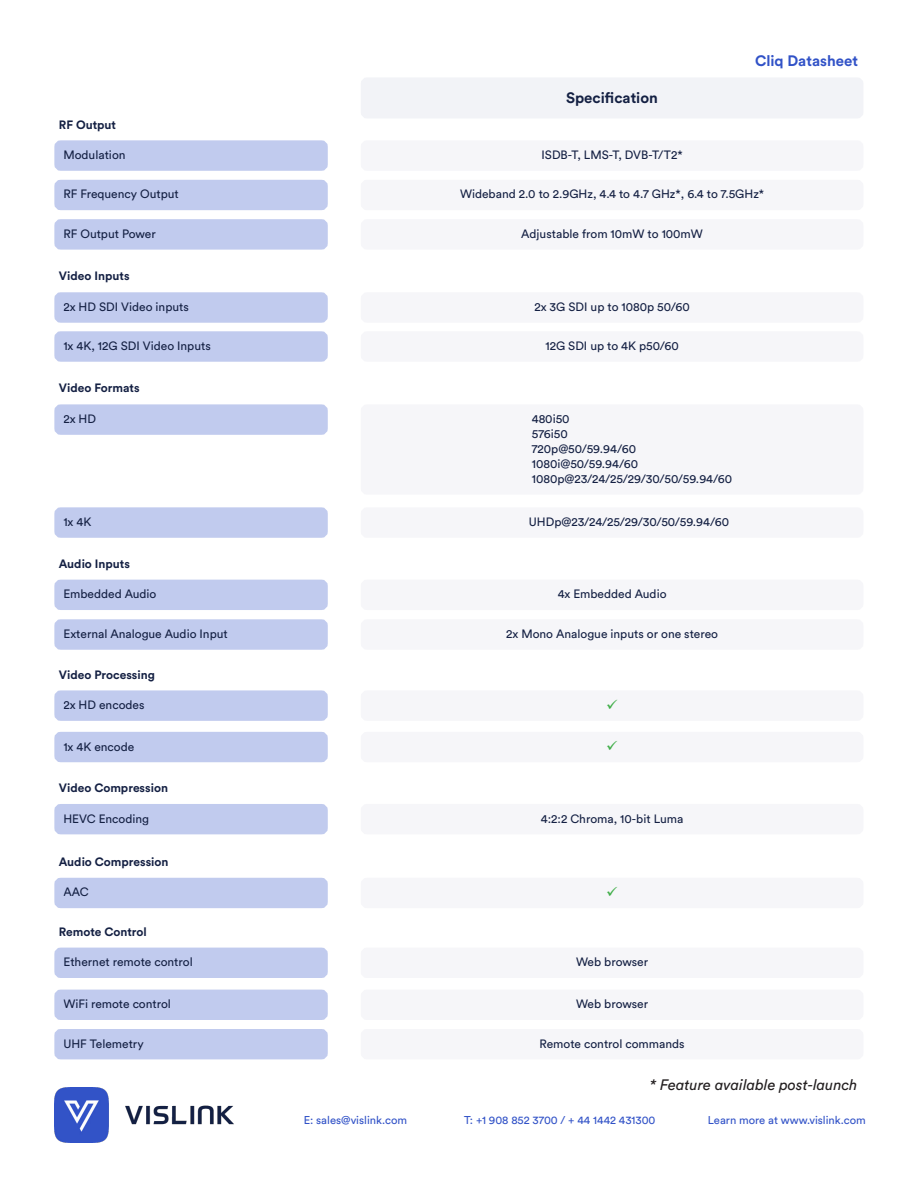
<style>
.page{position:relative;width:918px;height:1188px;background:#fff}
.page>*{position:absolute;margin:0;border:0;box-sizing:border-box;transform-origin:0 0}
.t1{font:italic 15px "Circular Std";color:#231f20}
.t2{font:700 15px "Circular Std";color:#3152c7}
.Subtitle{font:700 15px "Circular Std";color:#142043}
.Subtitle-2{font:12px "Circular Std";color:#142043}
.Subtitle-3{font:700 12px "Circular Std";color:#142043}
.t3{font:11.25px "Circular Std";color:#3152c7}
</style>
<div class="page">
<div style="left:715px;top:45px;width:152px;height:32px;border:9px solid #fff;border-radius:2px"></div>
<img style="left:54px;top:1087px;width:180px;height:55px">
<div style="left:59px;top:297px;width:264px;height:21px;background:#c1cbee;border-radius:2px"></div>
<div style="left:54px;top:292px;width:274px;height:31px;border:9px solid #c1cbee;border-radius:2px"></div>
<div style="left:59px;top:409px;width:264px;height:21px;background:#c1cbee;border-radius:2px"></div>
<div style="left:54px;top:404px;width:274px;height:31px;border:9px solid #c1cbee;border-radius:2px"></div>
<div style="left:59px;top:336px;width:264px;height:21px;background:#c1cbee;border-radius:2px"></div>
<div style="left:54px;top:331px;width:274px;height:31px;border:9px solid #c1cbee;border-radius:2px"></div>
<div style="left:59px;top:512px;width:264px;height:21px;background:#c1cbee;border-radius:2px"></div>
<div style="left:54px;top:507px;width:274px;height:31px;border:9px solid #c1cbee;border-radius:2px"></div>
<div style="left:59px;top:145px;width:264px;height:21px;background:#c1cbee;border-radius:2px"></div>
<div style="left:54px;top:140px;width:274px;height:31px;border:9px solid #c1cbee;border-radius:2px"></div>
<div style="left:59px;top:624px;width:264px;height:21px;background:#c1cbee;border-radius:2px"></div>
<div style="left:54px;top:619px;width:274px;height:31px;border:9px solid #c1cbee;border-radius:2px"></div>
<div style="left:59px;top:584px;width:264px;height:22px;background:#c1cbee;border-radius:2px"></div>
<div style="left:54px;top:580px;width:274px;height:30px;border:9px solid #c1cbee;border-radius:2px"></div>
<div style="left:59px;top:184px;width:264px;height:22px;background:#c1cbee;border-radius:2px"></div>
<div style="left:54px;top:180px;width:274px;height:30px;border:9px solid #c1cbee;border-radius:2px"></div>
<div style="left:59px;top:224px;width:264px;height:21px;background:#c1cbee;border-radius:2px"></div>
<div style="left:54px;top:219px;width:274px;height:31px;border:9px solid #c1cbee;border-radius:2px"></div>
<div style="left:59px;top:695px;width:264px;height:21px;background:#c1cbee;border-radius:2px"></div>
<div style="left:54px;top:690px;width:274px;height:31px;border:9px solid #c1cbee;border-radius:2px"></div>
<div style="left:59px;top:808px;width:264px;height:22px;background:#c1cbee;border-radius:2px"></div>
<div style="left:54px;top:804px;width:274px;height:30px;border:9px solid #c1cbee;border-radius:2px"></div>
<div style="left:59px;top:952px;width:264px;height:22px;background:#c1cbee;border-radius:2px"></div>
<div style="left:54px;top:948px;width:274px;height:30px;border:9px solid #c1cbee;border-radius:2px"></div>
<div style="left:59px;top:882px;width:264px;height:22px;background:#c1cbee;border-radius:2px"></div>
<div style="left:54px;top:878px;width:274px;height:30px;border:9px solid #c1cbee;border-radius:2px"></div>
<div style="left:59px;top:736px;width:264px;height:22px;background:#c1cbee;border-radius:2px"></div>
<div style="left:54px;top:732px;width:274px;height:30px;border:9px solid #c1cbee;border-radius:2px"></div>
<div style="left:59px;top:994px;width:264px;height:22px;background:#c1cbee;border-radius:2px"></div>
<div style="left:54px;top:990px;width:274px;height:30px;border:9px solid #c1cbee;border-radius:2px"></div>
<div style="left:59px;top:1034px;width:264px;height:21px;background:#c1cbee;border-radius:2px"></div>
<div style="left:54px;top:1029px;width:274px;height:30px;border:9px solid #c1cbee;border-radius:2px"></div>
<div style="left:365px;top:297px;width:494px;height:21px;background:#f6f6f9;border-radius:2px"></div>
<div style="left:361px;top:292px;width:502px;height:31px;border:9px solid #f6f6f9;border-radius:2px"></div>
<div style="left:365px;top:409px;width:494px;height:81px;background:#f6f6f9;border-radius:2px"></div>
<div style="left:361px;top:404px;width:502px;height:91px;border:9px solid #f6f6f9;border-radius:2px"></div>
<div style="left:365px;top:336px;width:494px;height:21px;background:#f6f6f9;border-radius:2px"></div>
<div style="left:361px;top:331px;width:502px;height:31px;border:9px solid #f6f6f9;border-radius:2px"></div>
<div style="left:365px;top:512px;width:494px;height:21px;background:#f6f6f9;border-radius:2px"></div>
<div style="left:361px;top:507px;width:502px;height:31px;border:9px solid #f6f6f9;border-radius:2px"></div>
<div style="left:365px;top:145px;width:494px;height:21px;background:#f6f6f9;border-radius:2px"></div>
<div style="left:361px;top:140px;width:502px;height:31px;border:9px solid #f6f6f9;border-radius:2px"></div>
<div style="left:365px;top:994px;width:494px;height:22px;background:#f6f6f9;border-radius:2px"></div>
<div style="left:361px;top:990px;width:502px;height:30px;border:9px solid #f6f6f9;border-radius:2px"></div>
<div style="left:365px;top:1034px;width:494px;height:21px;background:#f6f6f9;border-radius:2px"></div>
<div style="left:361px;top:1029px;width:502px;height:30px;border:9px solid #f6f6f9;border-radius:2px"></div>
<div style="left:365px;top:624px;width:494px;height:21px;background:#f6f6f9;border-radius:2px"></div>
<div style="left:361px;top:619px;width:502px;height:31px;border:9px solid #f6f6f9;border-radius:2px"></div>
<div style="left:365px;top:808px;width:494px;height:22px;background:#f6f6f9;border-radius:2px"></div>
<div style="left:361px;top:804px;width:502px;height:30px;border:9px solid #f6f6f9;border-radius:2px"></div>
<div style="left:365px;top:736px;width:494px;height:22px;background:#f6f6f9;border-radius:2px"></div>
<div style="left:361px;top:732px;width:502px;height:30px;border:9px solid #f6f6f9;border-radius:2px"></div>
<div style="left:365px;top:882px;width:494px;height:22px;background:#f6f6f9;border-radius:2px"></div>
<div style="left:361px;top:878px;width:502px;height:30px;border:9px solid #f6f6f9;border-radius:2px"></div>
<div style="left:365px;top:695px;width:494px;height:21px;background:#f6f6f9;border-radius:2px"></div>
<div style="left:361px;top:690px;width:502px;height:31px;border:9px solid #f6f6f9;border-radius:2px"></div>
<div style="left:365px;top:952px;width:494px;height:22px;background:#f6f6f9;border-radius:2px"></div>
<div style="left:361px;top:948px;width:502px;height:30px;border:9px solid #f6f6f9;border-radius:2px"></div>
<div style="left:365px;top:184px;width:494px;height:22px;background:#f6f6f9;border-radius:2px"></div>
<div style="left:361px;top:180px;width:502px;height:30px;border:9px solid #f6f6f9;border-radius:2px"></div>
<div style="left:365px;top:82px;width:494px;height:32px;background:#f2f3f7;border-radius:2px"></div>
<div style="left:361px;top:77px;width:502px;height:41px;border:9px solid #f2f3f7;border-radius:2px"></div>
<div style="left:365px;top:584px;width:494px;height:22px;background:#f6f6f9;border-radius:2px"></div>
<div style="left:361px;top:580px;width:502px;height:30px;border:9px solid #f6f6f9;border-radius:2px"></div>
<div style="left:365px;top:224px;width:494px;height:21px;background:#f6f6f9;border-radius:2px"></div>
<div style="left:361px;top:219px;width:502px;height:31px;border:9px solid #f6f6f9;border-radius:2px"></div>
<p class="Subtitle-3" style="left:59px;top:117px;width:59px">RF Output</p>
<p class="Subtitle-2" style="left:63px;top:148px;width:64px">Modulation</p>
<p class="Subtitle-2" style="left:63px;top:187px;width:117px">RF Frequency Output</p>
<p class="Subtitle-2" style="left:63px;top:226px;width:94px">RF Output Power</p>
<p class="Subtitle-3" style="left:59px;top:268px;width:72px">Video Inputs</p>
<p class="Subtitle-2" style="left:63px;top:300px;width:127px">2x HD SDI Video inputs</p>
<p class="Subtitle-2" style="left:63px;top:339px;width:149px">1x 4K, 12G SDI Video Inputs</p>
<p class="Subtitle-3" style="left:59px;top:380px;width:82px">Video Formats</p>
<p class="Subtitle-2" style="left:63px;top:412px;width:34px">2x HD</p>
<p class="Subtitle-2" style="left:63px;top:515px;width:30px">1x 4K</p>
<p class="Subtitle-3" style="left:59px;top:556px;width:73px">Audio Inputs</p>
<p class="Subtitle-2" style="left:63px;top:587px;width:95px">Embedded Audio</p>
<p class="Subtitle-2" style="left:63px;top:627px;width:166px">External Analogue Audio Input</p>
<p class="Subtitle-3" style="left:59px;top:667px;width:98px">Video Processing</p>
<p class="Subtitle-2" style="left:63px;top:698px;width:83px">2x HD encodes</p>
<p class="Subtitle-2" style="left:63px;top:739px;width:73px">1x 4K encode</p>
<p class="Subtitle-3" style="left:59px;top:780px;width:111px">Video Compression</p>
<p class="Subtitle-2" style="left:63px;top:811px;width:87px">HEVC Encoding</p>
<p class="Subtitle-3" style="left:59px;top:854px;width:111px">Audio Compression</p>
<p class="Subtitle-2" style="left:63px;top:885px;width:27px">AAC</p>
<p class="Subtitle-3" style="left:59px;top:924px;width:90px">Remote Control</p>
<p class="Subtitle-2" style="left:63px;top:955px;width:131px">Ethernet remote control</p>
<p class="Subtitle-2" style="left:63px;top:997px;width:109px">WiFi remote control</p>
<p class="Subtitle-2" style="left:63px;top:1036px;width:82px">UHF Telemetry</p>
<p class="Subtitle" style="left:566px;top:88px;width:93px">Specification</p>
<p class="Subtitle-2" style="left:542px;top:148px;width:143px">ISDB-T, LMS-T, DVB-T/T2*</p>
<p class="t2" style="left:755px;top:51px;width:104px">Cliq Datasheet</p>
<p class="Subtitle-2" style="left:460px;top:187px;width:306px">Wideband 2.0 to 2.9GHz, 4.4 to 4.7 GHz*, 6.4 to 7.5GHz*</p>
<p class="Subtitle-2" style="left:521px;top:226px;width:183px">Adjustable from 10mW to 100mW</p>
<p class="Subtitle-2" style="left:534px;top:300px;width:157px">2x 3G SDI up to 1080p 50/60</p>
<p class="Subtitle-2" style="left:545px;top:339px;width:135px">12G SDI up to 4K p50/60</p>
<p class="Subtitle-2" style="left:532px;top:412px;width:39px">480i50</p>
<p class="Subtitle-2" style="left:532px;top:427px;width:38px">576i50</p>
<p class="Subtitle-2" style="left:532px;top:442px;width:106px">720p@50/59.94/60</p>
<p class="Subtitle-2" style="left:532px;top:457px;width:108px">1080i@50/59.94/60</p>
<p class="Subtitle-2" style="left:532px;top:472px;width:202px">1080p@23/24/25/29/30/50/59.94/60</p>
<p class="Subtitle-2" style="left:529px;top:515px;width:202px">UHDp@23/24/25/29/30/50/59.94/60</p>
<p class="Subtitle-2" style="left:558px;top:587px;width:110px">4x Embedded Audio</p>
<p class="Subtitle-2" style="left:506px;top:627px;width:214px">2x Mono Analogue inputs or one stereo</p>
<p class="Subtitle-2" style="left:541px;top:811px;width:144px">4:2:2 Chroma, 10-bit Luma</p>
<p class="Subtitle-2" style="left:576px;top:955px;width:74px">Web browser</p>
<p class="Subtitle-2" style="left:576px;top:997px;width:74px">Web browser</p>
<p class="Subtitle-2" style="left:540px;top:1036px;width:147px">Remote control commands</p>
<p class="t1" style="left:650px;top:1075px;width:209px">* Feature available post-launch</p>
<p class="t3" style="left:304px;top:1113px;width:105px">E: sales@vislink.com</p>
<p class="t3" style="left:464px;top:1113px;width:193px">T: +1 908 852 3700 / + 44 1442 431300</p>
<p class="t3" style="left:708px;top:1113px;width:160px">Learn more at www.vislink.com</p>
</div>
